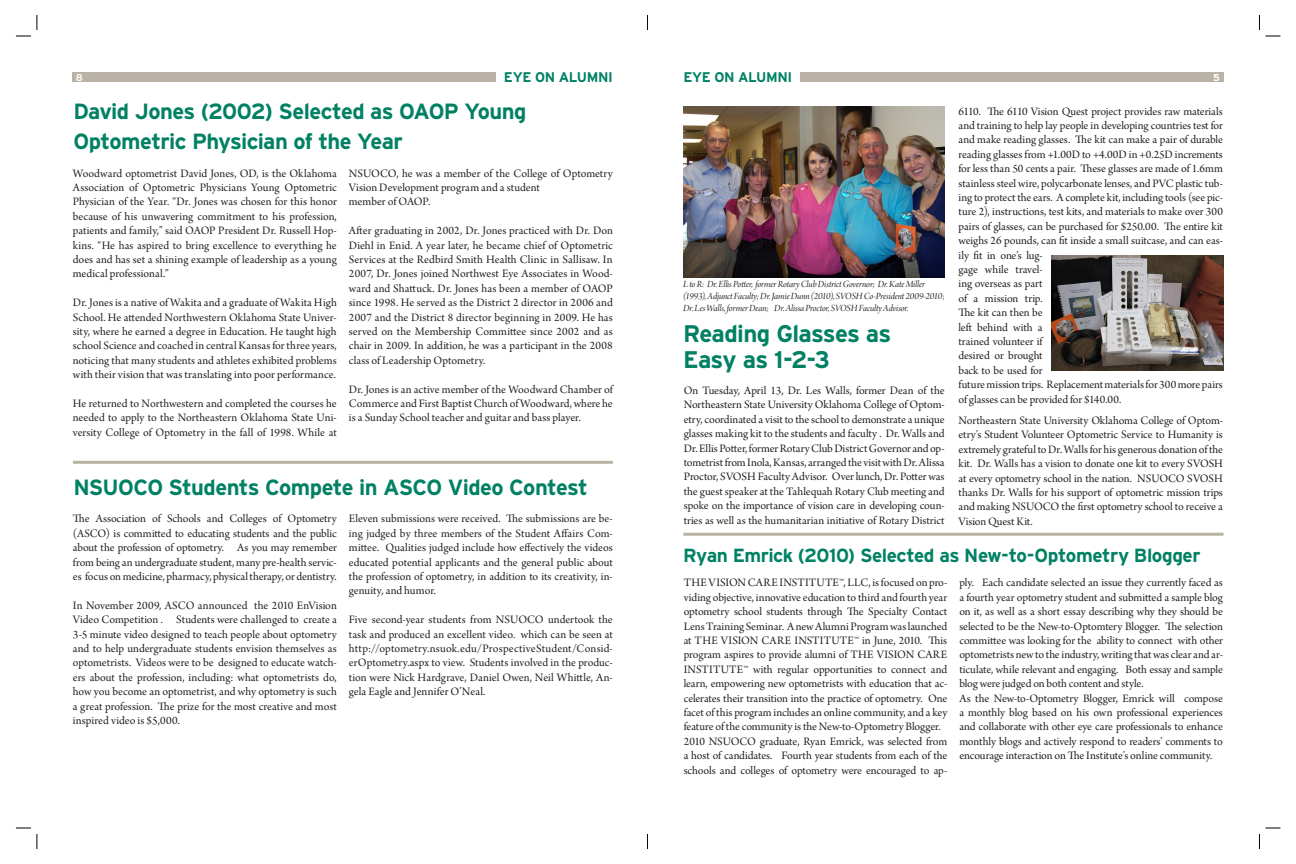
<style>
.page{position:relative;width:1296px;height:864px;background:#fff}
.page>*{position:absolute;margin:0;border:0;box-sizing:border-box;transform-origin:0 0}
.t1{font:700 24px/26px "Interstate";letter-spacing:-.03em;color:#008164}
.t2{font:700 22px/30px "Interstate";letter-spacing:-.03em;color:#008164}
.t3{font:700 19px "Interstate";letter-spacing:-.025em;color:#008164}
.t4{font:700 14px "Interstate";letter-spacing:-.025em;color:#008164}
.t5{font:12px/14.4px "Arno Pro Subhead";letter-spacing:-.005em;color:#231f20;text-align:justify}
.t6{font:10px/12px "Arno Pro Italic Display";letter-spacing:-.01em;color:#231f20}
.t7{font:700 10px "Interstate";color:#fff}
</style>
<div class="page">
<hr style="left:683px;top:533px;width:541px;height:3px;background:#bab2a5">
<div style="left:800px;top:72px;width:423px;height:10px;background:#bab2a5"></div>
<img style="left:1052px;top:256px;width:171px;height:114px">
<img style="left:684px;top:106px;width:261px;height:172px">
<svg style="left:1259px;top:15px;width:21px;height:22px"></svg>
<svg style="left:1259px;top:827px;width:21px;height:22px"></svg>
<hr style="left:73px;top:461px;width:540px;height:3px;background:#bab2a5">
<div style="left:73px;top:72px;width:423px;height:10px;background:#bab2a5"></div>
<svg style="left:16px;top:15px;width:22px;height:22px"></svg>
<svg style="left:16px;top:827px;width:22px;height:22px"></svg>
<p class="t7" style="left:76px;top:71px;width:9px">8</p>
<p class="t4" style="left:504px;top:69px;width:110px">EYE ON ALUMNI</p>
<p class="t2" style="left:73px;top:97px;width:455px">David Jones (2002) Selected as OAOP Young<br>Optometric Physician of the Year</p>
<p class="t5" style="left:73px;top:167px;width:266px">Woodward optometrist David Jones, OD, is the Oklahoma Association of Optometric Physicians Young Optometric Physician of the Year. “Dr. Jones was chosen for this honor because of his unwavering commitment to his profession, patients and family,” said OAOP President Dr. Russell Hop&shy;kins. “He has aspired to bring excellence to everything he does and has set a shining example of leadership as a young medical professional.”</p>
<p class="t5" style="left:73px;top:296px;width:266px">Dr. Jones is a native of Wakita and a graduate of Wakita High School. He attended Northwestern Oklahoma State Univer&shy;sity, where he earned a degree in Education. He taught high school Science and coached in central Kansas for three years, noticing that many students and athletes exhibited problems with their vision that was translating into poor performance.</p>
<p class="t5" style="left:73px;top:397px;width:266px">He returned to Northwestern and completed the courses he needed to apply to the Northeastern Oklahoma State Uni&shy;versity College of Optometry in the fall of 1998. While at</p>
<p class="t5" style="left:349px;top:167px;width:265px;text-align:left">NSUOCO, he was a member of the College of Optometry<br>Vision Development program and a student<br>member of OAOP.</p>
<p class="t5" style="left:349px;top:224px;width:266px">After graduating in 2002, Dr. Jones practiced with Dr. Don Diehl in Enid. A year later, he became chief of Optometric Services at the Redbird Smith Health Clinic in Sallisaw. In 2007, Dr. Jones joined Northwest Eye Associates in Wood&shy;ward and Shattuck. Dr. Jones has been a member of OAOP since 1998. He served as the District 2 director in 2006 and 2007 and the District 8 director beginning in 2009. He has served on the Membership Committee since 2002 and as chair in 2009. In addition, he was a participant in the 2008 class of Leadership Optometry.</p>
<p class="t5" style="left:349px;top:383px;width:265px">Dr. Jones is an active member of the Woodward Chamber of Commerce and First Baptist Church of Woodward, where he is a Sunday School teacher and guitar and bass player.</p>
<p class="t2" style="left:73px;top:472px;width:516px">NSUOCO Students Compete in ASCO Video Contest</p>
<p class="t5" style="left:73px;top:512px;width:266px">The Association of Schools and Colleges of Optometry (ASCO) is committed to educating students and the public about the profession of optometry. As you may remember from being an undergraduate student, many pre-health servic&shy;es focus on medicine, pharmacy, physical therapy, or dentistry.</p>
<p class="t5" style="left:73px;top:599px;width:266px">In November 2009, ASCO announced the 2010 EnVision Video Competition . Students were challenged to create a 3-5 minute video designed to teach people about optometry and to help undergraduate students envision themselves as optometrists. Videos were to be designed to educate watch&shy;ers about the profession, including: what optometrists do, how you become an optometrist, and why optometry is such a great profession. The prize for the most creative and most inspired video is $5,000.</p>
<p class="t5" style="left:349px;top:512px;width:266px">Eleven submissions were received. The submissions are be&shy;ing judged by three members of the Student Affairs Com&shy;mittee. Qualities judged include how effectively the videos educated potential applicants and the general public about the profession of optometry, in addition to its creativity, in&shy;genuity, and humor.</p>
<p class="t5" style="left:349px;top:613px;width:266px">Five second-year students from NSUOCO undertook the task and produced an excellent video. which can be seen at http://optometry.nsuok.edu/ProspectiveStudent/Consid&shy;erOptometry.aspx to view. Students involved in the produc&shy;tion were Nick Hardgrave, Daniel Owen, Neil Whittle, An&shy;gela Eagle and Jennifer O’Neal.</p>
<p class="t4" style="left:683px;top:69px;width:110px">EYE ON ALUMNI</p>
<p class="t7" style="left:1213px;top:71px;width:8px">5</p>
<p class="t6" style="left:683px;top:279px;width:263px">L to R: Dr. Ellis Potter, former Rotary Club District Governor; Dr. Kate Miller (1993), Adjunct Faculty; Dr. Jamie Dunn (2010), SVOSH Co-President 2009-2010;<br>Dr. Les Walls, former Dean; Dr. Alissa Proctor, SVOSH Faculty Advisor.</p>
<p class="t1" style="left:683px;top:320px;width:210px">Reading Glasses as<br>Easy as 1-2-3</p>
<p class="t5" style="left:684px;top:384px;width:262px">On Tuesday, April 13, Dr. Les Walls, former Dean of the Northeastern State University Oklahoma College of Optom&shy;etry, coordinated a visit to the school to demonstrate a unique glasses making kit to the students and faculty . Dr. Walls and Dr. Ellis Potter, former Rotary Club District Governor and op&shy;tometrist from Inola, Kansas, arranged the visit with Dr. Alissa Proctor, SVOSH Faculty Advisor. Over lunch, Dr. Potter was the guest speaker at the Tahlequah Rotary Club meeting and spoke on the importance of vision care in developing coun&shy;tries as well as the humanitarian initiative of Rotary District</p>
<p class="t5" style="left:958px;top:104px;width:266px;text-align:left">6110. The 6110 Vision Quest project provides raw materials and training to help lay people in developing countries test for and make reading glasses. The kit can make a pair of durable reading glasses from +1.00D to +4.00D in +0.25D increments for less than 50 cents a pair. These glasses are made of 1.6mm stainless steel wire, polycarbonate lenses, and PVC plastic tub&shy;ing to protect the ears. A complete kit, including tools (see pic&shy;ture 2), instructions, test kits, and materials to make over 300 pairs of glasses, can be purchased for $250.00. The entire kit weighs 26 pounds, can fit inside a small suitcase, and can eas&shy;ily fit in one’s lug-<br>gage while travel-<br>ing overseas as part<br>of a mission trip.<br>The kit can then be<br>left behind with a<br>trained volunteer if<br>desired or brought<br>back to be used for<br>future mission trips. Replacement materials for 300 more pairs of glasses can be provided for $140.00.</p>
<p class="t5" style="left:958px;top:414px;width:266px">Northeastern State University Oklahoma College of Optom&shy;etry’s Student Volunteer Optometric Service to Humanity is extremely grateful to Dr. Walls for his generous donation of the kit. Dr. Walls has a vision to donate one kit to every SVOSH at every optometry school in the nation. NSUOCO SVOSH thanks Dr. Walls for his support of optometric mission trips and making NSUOCO the first optometry school to receive a Vision Quest Kit.</p>
<p class="t3" style="left:683px;top:544px;width:519px">Ryan Emrick (2010) Selected as New-to-Optometry Blogger</p>
<p class="t5" style="left:684px;top:576px;width:265px;text-align:left">THE VISION CARE INSTITUTE™, LLC, is focused on pro&shy;viding objective, innovative education to third and fourth year optometry school students through The Specialty Contact Lens Training Seminar. A new Alumni Program was launched at THE VISION CARE INSTITUTE™ in June, 2010. This program aspires to provide alumni of THE VISION CARE INSTITUTE™ with regular opportunities to connect and learn, empowering new optometrists with education that ac&shy;celerates their transition into the practice of optometry. One facet of this program includes an online community, and a key feature of the community is the New-to-Optometry Blogger.<br>2010 NSUOCO graduate, Ryan Emrick, was selected from a host of candidates. Fourth year students from each of the schools and colleges of optometry were encouraged to ap-</p>
<p class="t5" style="left:959px;top:576px;width:265px;text-align:left">ply. Each candidate selected an issue they currently faced as a fourth year optometry student and submitted a sample blog on it, as well as a short essay describing why they should be selected to be the New-to-Optomtery Blogger. The selection committee was looking for the ability to connect with other optometrists new to the industry, writing that was clear and ar&shy;ticulate, while relevant and engaging. Both essay and sample blog were judged on both content and style.<br>As the New-to-Optometry Blogger, Emrick will compose a monthly blog based on his own professional experiences and collaborate with other eye care professionals to enhance monthly blogs and actively respond to readers’ comments to encourage interaction on The Institute’s online community.</p>
</div>
